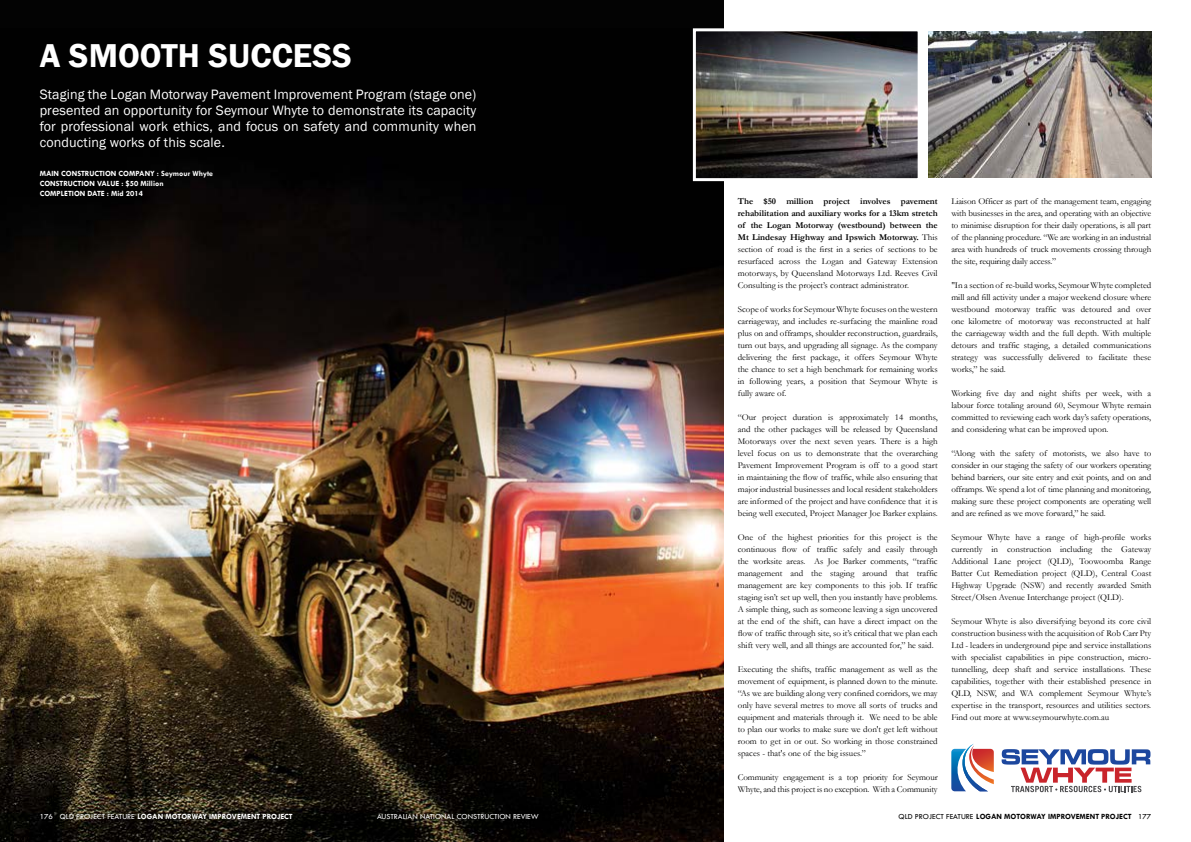
<style>
.page{position:relative;width:1191px;height:842px;background:#fff}
.page>*{position:absolute;margin:0;border:0;box-sizing:border-box;transform-origin:0 0}
.t1{font:600 34px "Franklin Gothic";color:#fff}
.t2{font:14px/16px "Franklin Gothic";letter-spacing:.01em;color:#fff;text-align:justify}
.t3{font:9px/12px "Garamond";color:#000;text-align:justify}
.t4{font:700 8px/10px "Tw Cen";color:#fff}
.t5{font:700 8px "Tw Cen";color:#000}
.t6{font:8px "Tw Cen";color:#fff}
.s1{font-weight:400}
.s2{font-weight:700}
</style>
<div class="page">
<div style="left:0;top:0;width:723px;height:58px;background:#030303"></div>
<img style="left:0;top:28px;width:723px;height:814px">
<img style="left:697px;top:32px;width:219px;height:145px">
<div style="left:693px;top:28px;width:227px;height:153px;border:3px solid #fff"></div>
<img style="left:928px;top:31px;width:223px;height:147px">
<svg style="left:951px;top:744px;width:42px;height:47px"></svg>
<svg style="left:1001px;top:749px;width:149px;height:43px"></svg>
<h1 class="t1" style="left:40px;top:35px;width:313px">A SMOOTH SUCCESS</h1>
<p class="t2" style="left:40px;top:87px;width:438px">Staging the Logan Motorway Pavement Improvement Program (stage one) presented an opportunity for Seymour Whyte to demonstrate its capacity for professional work ethics, and focus on safety and community when conducting works of this scale.</p>
<p class="t4" style="left:40px;top:168px;width:175px">MAIN CONSTRUCTION COMPANY : Seymour Whyte<br>CONSTRUCTION VALUE : $50 Million<br>COMPLETION DATE : Mid 2014</p>
<p class="t4" style="left:40px;top:811px;width:254px"><span class="s1">176 QLD PROJECT FEATURE</span> LOGAN MOTORWAY IMPROVEMENT PROJECT</p>
<p class="t6" style="left:377px;top:811px;width:163px">AUSTRALIAN NATIONAL CONSTRUCTION REVIEW</p>
<p class="t3" style="left:737px;top:195px;width:201px"><span class="s2">The $50 million project involves pavement rehabilitation and auxiliary works for a 13km stretch of the Logan Motorway (westbound) between the Mt Lindesay Highway and Ipswich Motorway.</span> This section of road is the first in a series of sections to be resurfaced across the Logan and Gateway Extension motorways, by Queensland Motorways Ltd. Reeves Civil Consulting is the project’s contract administrator.</p>
<p class="t3" style="left:737px;top:303px;width:201px">Scope of works for Seymour Whyte focuses on the western carriageway, and includes re-surfacing the mainline road plus on and offramps, shoulder reconstruction, guardrails, turn out bays, and upgrading all signage. As the company delivering the first package, it offers Seymour Whyte the chance to set a high benchmark for remaining works in following years, a position that Seymour Whyte is fully aware of.</p>
<p class="t3" style="left:737px;top:411px;width:201px">“Our project duration is approximately 14 months, and the other packages will be released by Queensland Motorways over the next seven years. There is a high level focus on us to demonstrate that the overarching Pavement Improvement Program is off to a good start in maintaining the flow of traffic, while also ensuring that major industrial businesses and local resident stakeholders are informed of the project and have confidence that it is being well executed, Project Manager Joe Barker explains.</p>
<p class="t3" style="left:737px;top:531px;width:201px">One of the highest priorities for this project is the continuous flow of traffic safely and easily through the worksite areas. As Joe Barker comments, “traffic management and the staging around that traffic management are key components to this job. If traffic staging isn’t set up well, then you instantly have problems.<br>A simple thing, such as someone leaving a sign uncovered at the end of the shift, can have a direct impact on the flow of traffic through site, so it’s critical that we plan each shift very well, and all things are accounted for,” he said.</p>
<p class="t3" style="left:737px;top:663px;width:201px">Executing the shifts, traffic management as well as the movement of equipment, is planned down to the minute. “As we are building along very confined corridors, we may only have several metres to move all sorts of trucks and equipment and materials through it. We need to be able to plan our works to make sure we don't get left without room to get in or out. So working in those constrained spaces - that's one of the big issues.”</p>
<p class="t3" style="left:737px;top:771px;width:201px">Community engagement is a top priority for Seymour<br>Whyte, and this project is no exception. With a Community</p>
<p class="t3" style="left:951px;top:195px;width:201px">Liaison Officer as part of the management team, engaging with businesses in the area, and operating with an objective to minimise disruption for their daily operations, is all part of the planning procedure. “We are working in an industrial area with hundreds of truck movements crossing through the site, requiring daily access.”</p>
<p class="t3" style="left:951px;top:279px;width:201px;text-align:left">"In a section of re-build works, Seymour Whyte completed mill and fill activity under a major weekend closure where westbound motorway traffic was detoured and over one kilometre of motorway was reconstructed at half the carriageway width and the full depth. With multiple detours and traffic staging, a detailed communications strategy was successfully delivered to facilitate these works,” he said.</p>
<p class="t3" style="left:951px;top:387px;width:201px">Working five day and night shifts per week, with a labour force totaling around 60, Seymour Whyte remain committed to reviewing each work day’s safety operations, and considering what can be improved upon.</p>
<p class="t3" style="left:951px;top:447px;width:201px">“Along with the safety of motorists, we also have to consider in our staging the safety of our workers operating behind barriers, our site entry and exit points, and on and offramps. We spend a lot of time planning and monitoring, making sure these project components are operating well and are refined as we move forward,” he said.</p>
<p class="t3" style="left:951px;top:531px;width:201px">Seymour Whyte have a range of high-profile works currently in construction including the Gateway Additional Lane project (QLD), Toowoomba Range Batter Cut Remediation project (QLD), Central Coast Highway Upgrade (NSW) and recently awarded Smith Street/Olsen Avenue Interchange project (QLD).</p>
<p class="t3" style="left:951px;top:615px;width:201px">Seymour Whyte is also diversifying beyond its core civil construction business with the acquisition of Rob Carr Pty Ltd - leaders in underground pipe and service installations with specialist capabilities in pipe construction, micro&shy;tunnelling, deep shaft and service installations. These capabilities, together with their established presence in QLD, NSW, and WA complement Seymour Whyte’s expertise in the transport, resources and utilities sectors.<br>Find out more at www.seymourwhyte.com.au</p>
<p class="t5" style="left:898px;top:811px;width:254px"><span class="s1">QLD PROJECT FEATURE</span> LOGAN MOTORWAY IMPROVEMENT PROJECT <span class="s1">177</span></p>
</div>
